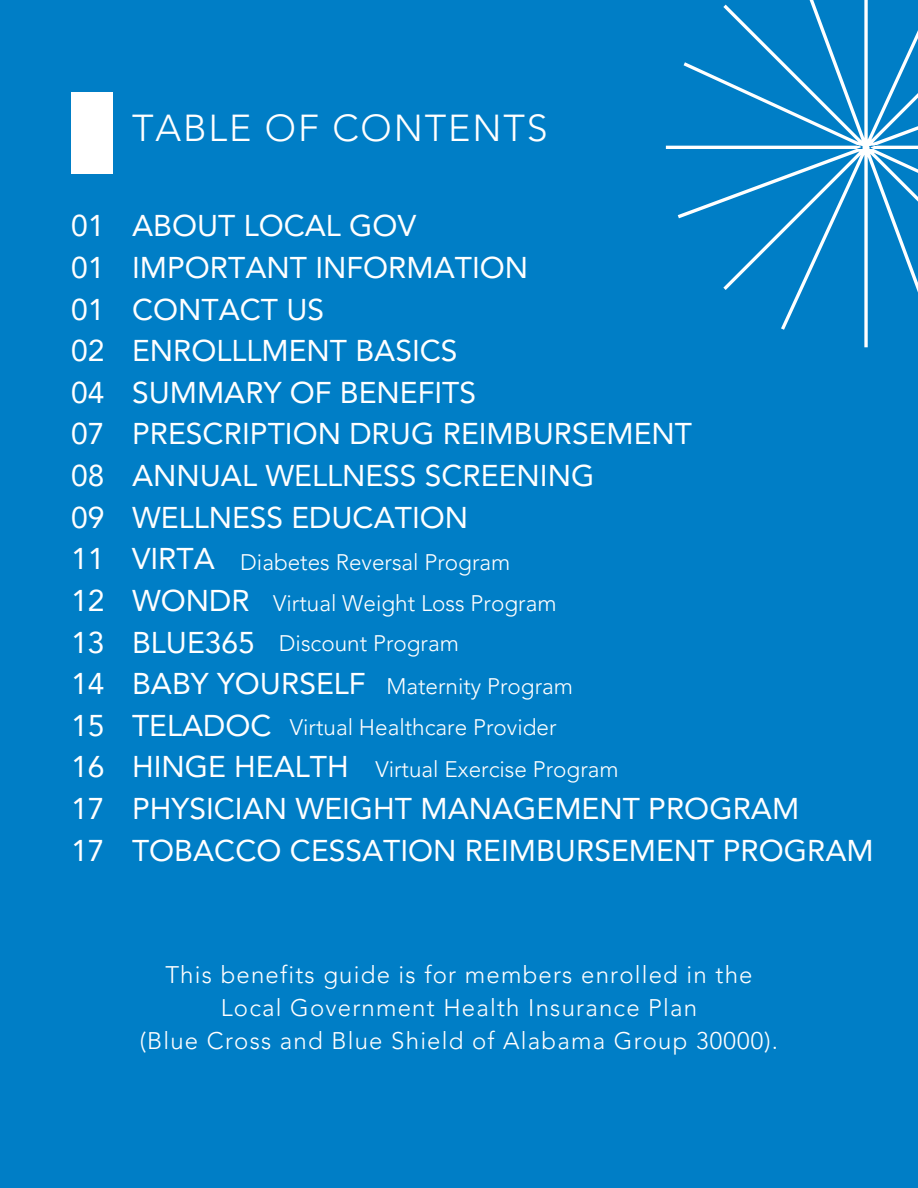
<style>
.page{position:relative;width:918px;height:1188px;background:#007ec6}
.page>*{position:absolute;margin:0;border:0;box-sizing:border-box;transform-origin:0 0}
.t1{font:300 37.5px "Avenir LT Pro";letter-spacing:.05em;color:#fff}
.t2{font:30px/41.7px "Avenir LT Pro";color:#fff}
.t3{font:300 24px "Avenir LT Pro";letter-spacing:.05em;color:#fff}
.t4{font:300 22.5px "Avenir LT Pro";color:#fff}
</style>
<div class="page">
<svg style="left:666px;top:0;width:252px;height:347px"></svg>
<div style="left:71px;top:92px;width:41px;height:81px;background:#fff"></div>
<p class="t1" style="left:132px;top:113px;width:417px">TABLE OF CONTENTS</p>
<h1 class="t2" style="left:71px;top:208px;width:35px;text-align:justify">01<br>01<br>01<br>02<br>04<br>07<br>08<br>09<br>11<br>12<br>13<br>14<br>15<br>16<br>17<br>17</h1>
<h2 class="t2" style="left:132px;top:208px;width:743px">ABOUT LOCAL GOV<br>IMPORTANT INFORMATION<br>CONTACT US<br>ENROLLLMENT BASICS<br>SUMMARY OF BENEFITS<br>PRESCRIPTION DRUG REIMBURSEMENT<br>ANNUAL WELLNESS SCREENING<br>WELLNESS EDUCATION<br>VIRTA<br>WONDR<br>BLUE365<br>BABY YOURSELF<br>TELADOC<br>HINGE HEALTH<br>PHYSICIAN WEIGHT MANAGEMENT PROGRAM<br>TOBACCO CESSATION REIMBURSEMENT PROGRAM</h2>
<p class="t4" style="left:240px;top:553px;width:272px">Diabetes Reversal Program</p>
<p class="t4" style="left:273px;top:594px;width:285px">Virtual Weight Loss Program</p>
<h2 class="t4" style="left:279px;top:634px;width:182px">Discount Program</h2>
<p class="t4" style="left:386px;top:677px;width:188px">Maternity Program</p>
<p class="t4" style="left:290px;top:718px;width:268px">Virtual Healthcare Provider</p>
<p class="t4" style="left:375px;top:760px;width:245px">Virtual Exercise Program</p>
<p class="t3" style="left:165px;top:965px;width:589px">This benefits guide is for members enrolled in the</p>
<p class="t3" style="left:221px;top:998px;width:478px">Local Government Health Insurance Plan</p>
<p class="t3" style="left:140px;top:1030px;width:640px">(Blue Cross and Blue Shield of Alabama Group 30000).</p>
</div>
